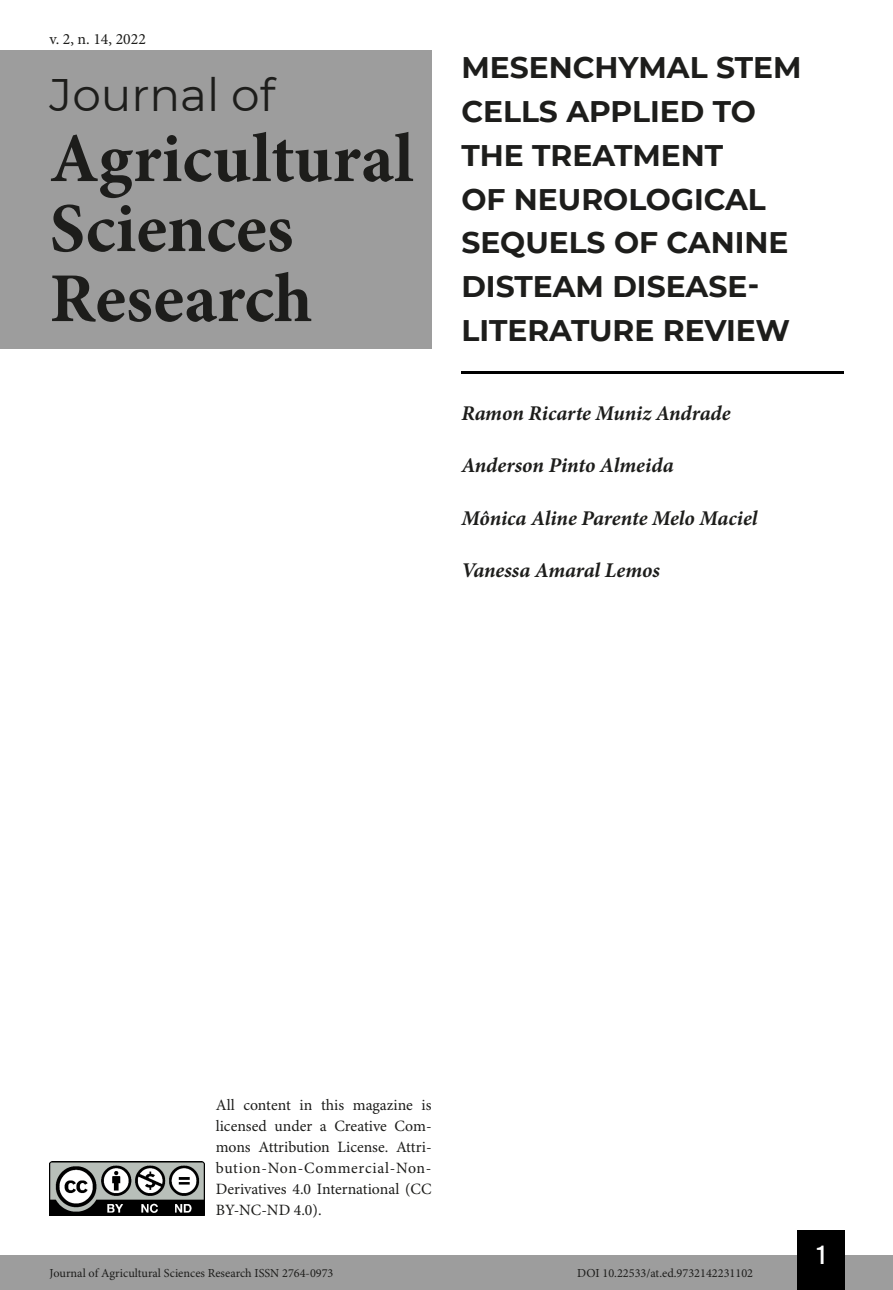
<style>
.page{position:relative;width:893px;height:1290px;background:#fff}
.page>*{position:absolute;margin:0;border:0;box-sizing:border-box;transform-origin:0 0}
.t1{font:700 70px/70px "Minion Pro";color:#1d1d1b}
.t2{font:45.5px "Montserrat";color:#1d1d1b}
.t3{font:700 29.75px/43.8px "Montserrat";color:#1d1d1b}
.t4{font:26.25px "Bebas Kai";color:#fff}
.t5{font:italic 700 21px "Minion Pro";letter-spacing:-.005em;color:#1d1d1b}
.t6{font:15.75px/21px "Minion Pro";color:#1d1d1b;text-align:justify}
.t7{font:12.25px "Minion Pro";color:#1d1d1b}
</style>
<div class="page">
<div style="left:0;top:1255px;width:893px;height:35px;background:#9d9d9d"></div>
<div style="left:797px;top:1230px;width:48px;height:60px;background:#000"></div>
<img style="left:50px;top:1161px;width:154px;height:54px">
<div style="left:0;top:50px;width:432px;height:298px;background:#9d9d9d"></div>
<hr style="left:461px;top:371px;width:382px;height:2px;background:#000">
<p class="t6" style="left:50px;top:29px;width:98px">v. 2, n. 14, 2022</p>
<h2 class="t2" style="left:50px;top:64px;width:227px">Journal of</h2>
<h1 class="t1" style="left:50px;top:123px;width:366px">Agricultural<br>Sciences<br>Research</h1>
<h3 class="t3" style="left:461px;top:44px;width:342px">MESENCHYMAL STEM<br>CELLS APPLIED TO<br>THE TREATMENT<br>OF NEUROLOGICAL<br>SEQUELS OF CANINE<br>DISTEAM DISEASE-<br>LITERATURE REVIEW</h3>
<h3 class="t5" style="left:461px;top:398px;width:271px">Ramon Ricarte Muniz Andrade</h3>
<h3 class="t5" style="left:461px;top:450px;width:214px">Anderson Pinto Almeida</h3>
<h3 class="t5" style="left:461px;top:503px;width:298px">Mônica Aline Parente Melo Maciel</h3>
<h3 class="t5" style="left:461px;top:555px;width:200px">Vanessa Amaral Lemos</h3>
<p class="t6" style="left:216px;top:1095px;width:217px">All content in this magazine is licensed under a Creative Com&shy;mons Attribution License. Attri&shy;bution-Non-Commercial-Non-Derivatives 4.0 International (CC BY-NC-ND 4.0).</p>
<p class="t7" style="left:50px;top:1266px;width:285px">Journal of Agricultural Sciences Research ISSN 2764-0973</p>
<p class="t7" style="left:577px;top:1266px;width:177px">DOI 10.22533/at.ed.9732142231102</p>
<h3 class="t4" style="left:817px;top:1241px;width:10px">1</h3>
</div>
